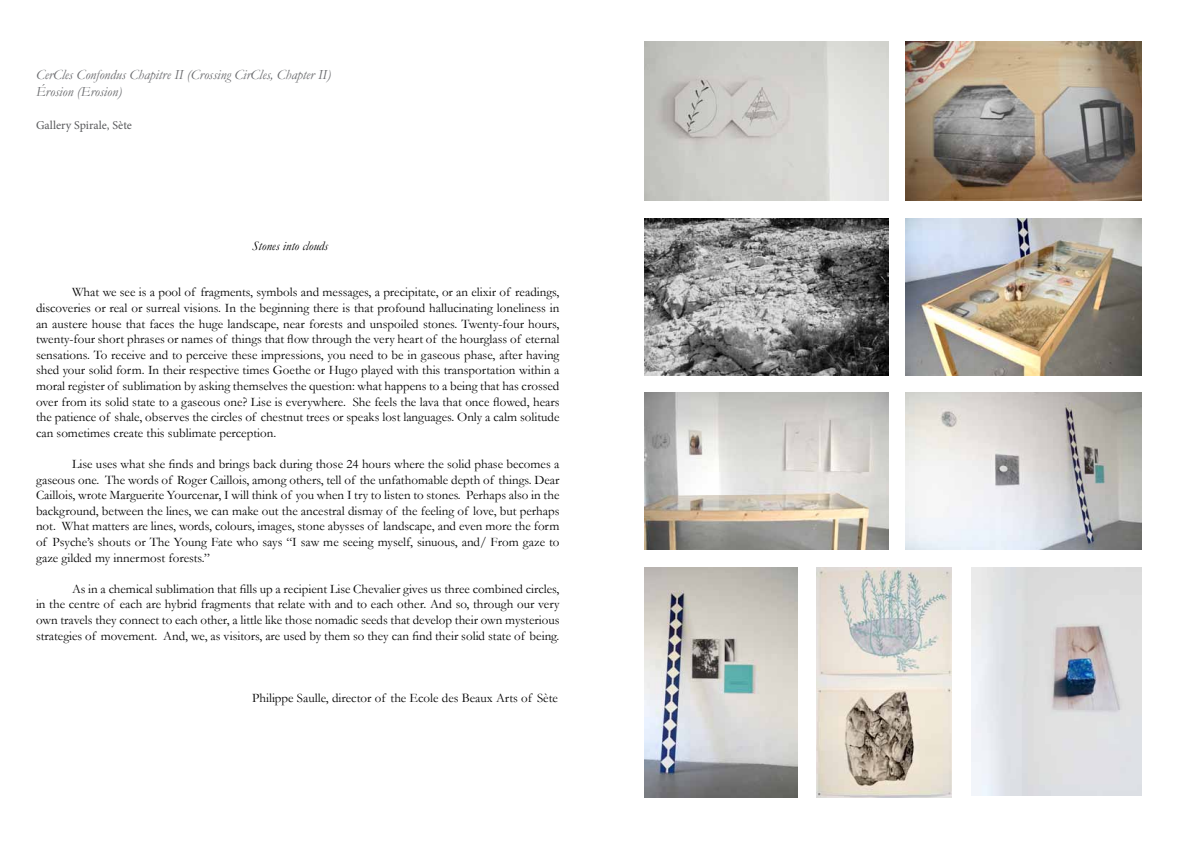
<style>
.page{position:relative;width:1191px;height:842px;background:#fff}
.page>*{position:absolute;margin:0;border:0;box-sizing:border-box;transform-origin:0 0}
.t1{font:italic 14px/16.8px "Garamond";color:#67686b}
.t2{font:13px/15.6px "Garamond";color:#000;text-align:justify}
.t3{font:italic 13px "Garamond";color:#000}
.t4{font:12px "Minion Pro";color:#58595b}
</style>
<div class="page">
<img style="left:644px;top:41px;width:245px;height:160px">
<img style="left:905px;top:41px;width:236px;height:160px">
<img style="left:644px;top:218px;width:245px;height:157px">
<img style="left:905px;top:218px;width:236px;height:157px">
<img style="left:644px;top:567px;width:153px;height:230px">
<img style="left:817px;top:567px;width:134px;height:230px">
<img style="left:905px;top:393px;width:236px;height:157px">
<img style="left:971px;top:567px;width:170px;height:229px">
<img style="left:644px;top:393px;width:245px;height:157px">
<p class="t1" style="left:36px;top:66px;width:296px">CerCles Confondus Chapitre II (Crossing CirCles, Chapter II) érosion (Erosion)</p>
<p class="t4" style="left:36px;top:117px;width:97px">Gallery Spirale, Sète</p>
<p class="t3" style="left:252px;top:238px;width:77px">Stones into clouds</p>
<p class="t2" style="left:36px;top:284px;width:525px;text-indent:36px">What we see is a pool of fragments, symbols and messages, a precipitate, or an elixir of readings, discoveries or real or surreal visions. In the beginning there is that profound hallucinating loneliness in an austere house that faces the huge landscape, near forests and unspoiled stones. Twenty-four hours, twenty-four short phrases or names of things that flow through the very heart of the hourglass of eternal sensations. To receive and to perceive these impressions, you need to be in gaseous phase, after having shed your solid form. In their respective times Goethe or Hugo played with this transportation within a moral register of sublimation by asking themselves the question: what happens to a being that has crossed over from its solid state to a gaseous one? Lise is everywhere. She feels the lava that once flowed, hears the patience of shale, observes the circles of chestnut trees or speaks lost languages. Only a calm solitude can sometimes create this sublimate perception.</p>
<p class="t2" style="left:36px;top:456px;width:525px;text-indent:36px">Lise uses what she finds and brings back during those 24 hours where the solid phase becomes a gaseous one. The words of Roger Caillois, among others, tell of the unfathomable depth of things. Dear Caillois, wrote Marguerite Yourcenar, I will think of you when I try to listen to stones. Perhaps also in the background, between the lines, we can make out the ancestral dismay of the feeling of love, but perhaps not. What matters are lines, words, colours, images, stone abysses of landscape, and even more the form of Psyche’s shouts or The Young Fate who says “I saw me seeing myself, sinuous, and/ From gaze to gaze gilded my innermost forests.”</p>
<p class="t2" style="left:36px;top:581px;width:525px;text-indent:36px">As in a chemical sublimation that fills up a recipient Lise Chevalier gives us three combined circles, in the centre of each are hybrid fragments that relate with and to each other. And so, through our very own travels they connect to each other, a little like those nomadic seeds that develop their own mysterious strategies of movement. And, we, as visitors, are used by them so they can find their solid state of being.</p>
<p class="t2" style="left:252px;top:690px;width:307px">Philippe Saulle, director of the Ecole des Beaux Arts of Sète</p>
</div>
